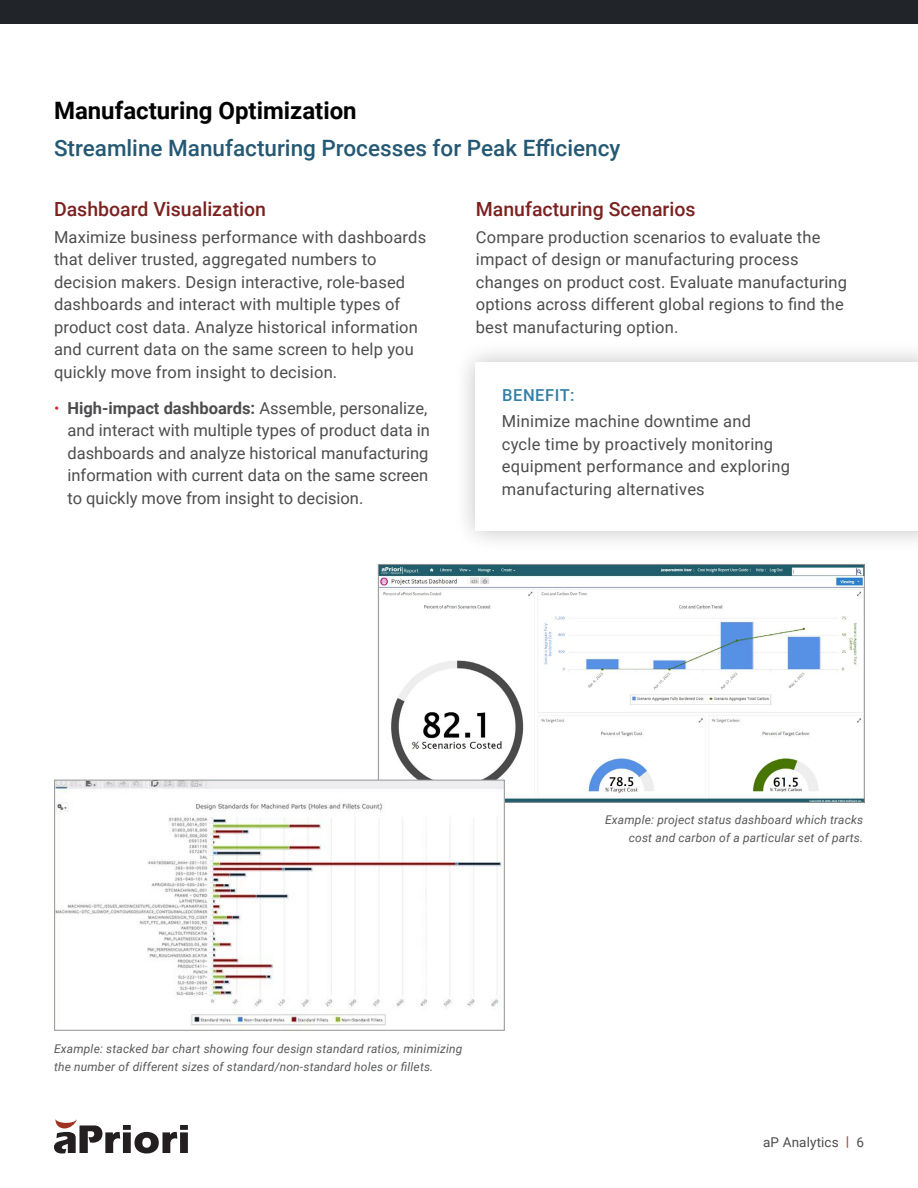
<style>
.page{position:relative;width:918px;height:1188px;background:#fff}
.page>*{position:absolute;margin:0;border:0;box-sizing:border-box;transform-origin:0 0}
.t1{font:700 24px "Roboto";color:#000}
.t2{font:500 22.5px "Roboto";color:#255873}
.t3{font:500 19.5px "Roboto";color:#7b2221}
.t4{font:16.5px/22.5px "Roboto";letter-spacing:.01em;color:#4d4d4f}
.t5{font:500 16.5px "Roboto";letter-spacing:.035em;color:#337fa6}
.t6{font:13.5px "Roboto";letter-spacing:.01em;color:#4d4d4f}
.t7{font:italic 12px/18px "Roboto";letter-spacing:.015em;color:#58595b;text-align:right}
.s1{font-weight:300;color:#d42227}
.s2{font-weight:700}
.s3{font-weight:900;color:#a95245}
</style>
<div class="page">
<div style="left:0;top:0;width:918px;height:24px;background:#212529"></div>
<svg style="left:54px;top:1119px;width:134px;height:35px"></svg>
<div style="left:453px;top:339px;width:465px;height:214px;background:#000;opacity:.25"></div>
<div style="left:476px;top:362px;width:442px;height:168px;background:#fff"></div>
<img style="left:380px;top:566px;width:483px;height:235px">
<div style="left:378px;top:564px;width:487px;height:239px;border:1px solid #929393"></div>
<img style="left:56px;top:782px;width:447px;height:247px">
<div style="left:54px;top:780px;width:451px;height:251px;border:1px solid #929393"></div>
<h1 class="t1" style="left:54px;top:94px;width:304px">Manufacturing Optimization</h1>
<h2 class="t2" style="left:54px;top:132px;width:568px">Streamline Manufacturing Processes for Peak Efficiency</h2>
<p class="t3" style="left:54px;top:195px;width:214px">Dashboard Visualization</p>
<p class="t4" style="left:54px;top:225px;width:374px">Maximize business performance with dashboards that deliver trusted, aggregated numbers to decision makers. Design interactive, role-based dashboards and interact with multiple types of product cost data. Analyze historical information and current data on the same screen to help you quickly move from insight to decision.</p>
<p class="t4" style="left:67px;top:396px;width:364px;text-indent:-13px"><span class="s1">•</span> <span class="s2">High-impact dashboards:</span> Assemble, personalize, and interact with multiple types of product data in dashboards and analyze historical manufacturing information with current data on the same screen to quickly move from insight to decision.</p>
<p class="t3" style="left:476px;top:195px;width:221px">Manufacturing Scenarios</p>
<p class="t4" style="left:476px;top:225px;width:373px">Compare production scenarios to evaluate the impact of design or manufacturing process changes on product cost. Evaluate manufacturing options across different global regions to find the best manufacturing option.</p>
<p class="t5" style="left:502px;top:383px;width:74px">BENEFIT:</p>
<p class="t4" style="left:502px;top:410px;width:290px">Minimize machine downtime and cycle time by proactively monitoring equipment performance and exploring manufacturing alternatives</p>
<p class="t7" style="left:54px;top:1040px;width:410px;text-align:left">Example: stacked bar chart showing four design standard ratios, minimizing the number of different sizes of standard/non-standard holes or fillets.</p>
<p class="t7" style="left:605px;top:811px;width:260px">Example: project status dashboard which tracks cost and carbon of a particular set of parts.</p>
<p class="t6" style="left:763px;top:1132px;width:102px">aP Analytics <span class="s3">|</span> 6</p>
</div>
